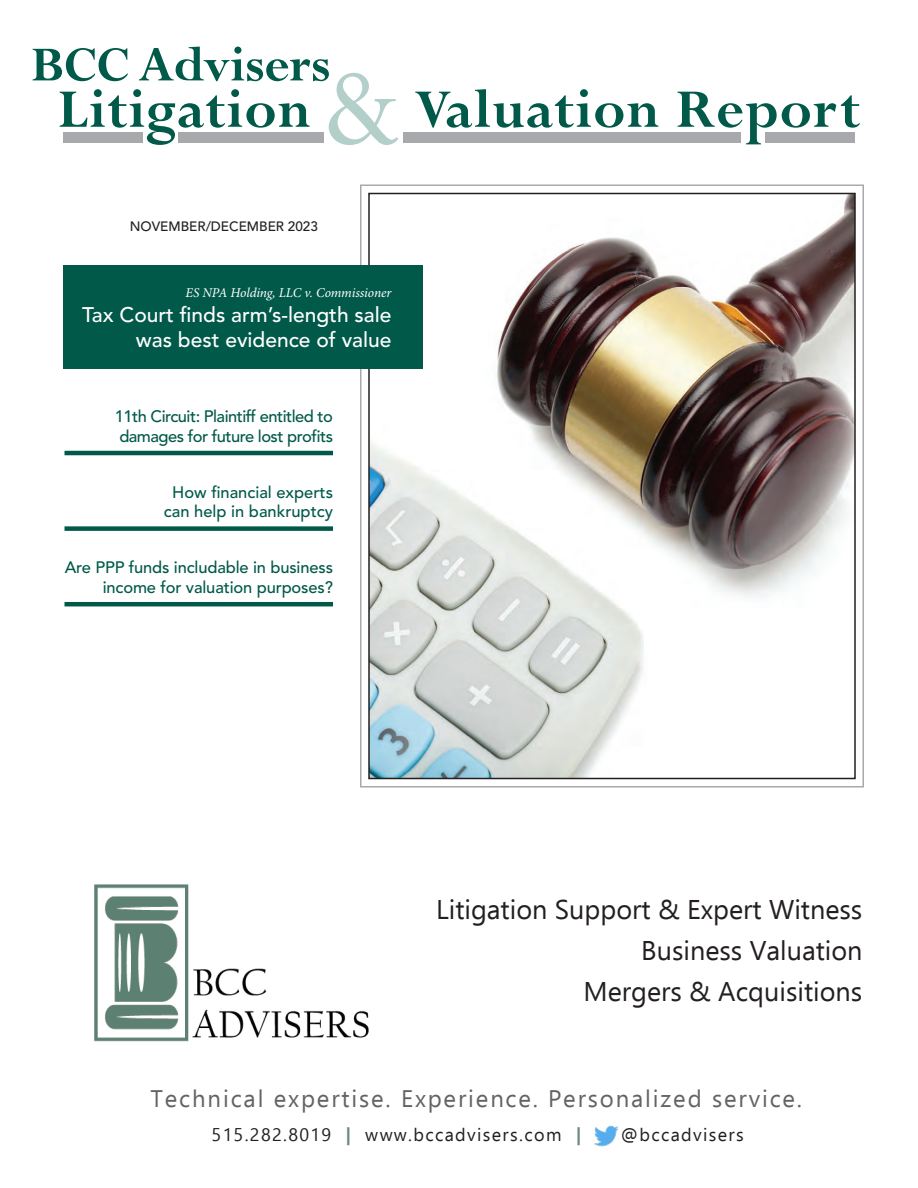
<style>
.page{position:relative;width:918px;height:1188px;background:#fff}
.page>*{position:absolute;margin:0;border:0;box-sizing:border-box;transform-origin:0 0}
.t1{font:700 60px "Perpetua Std";letter-spacing:.01em;color:#005949}
.t2{font:700 54px "Perpetua Std";letter-spacing:-.01em;color:#005949}
.t3{font:27px/41.1px "Ebrima";color:#231f20;text-align:right}
.t4{font:24px "Ebrima";letter-spacing:.08em;color:#636366}
.t5{font:500 21px/25.2px "Avenir LT Std";color:#fff;text-align:right}
.t6{font:18px "Ebrima";letter-spacing:.075em;color:#231f20}
.t7{font:500 16.5px/19.8px "Avenir LT Std";letter-spacing:-.01em;color:#005949;text-align:center}
.t8{font:500 16.5px/19.8px "Avenir LT Std";letter-spacing:-.03em;color:#005949}
.t9{font:italic 13.5px "Minion Pro";letter-spacing:-.01em;color:#fff}
.t10{font:500 13.5px "Avenir LT Std";color:#231f20}
.s1{font-weight:400;font-size:129px;color:#b3cfca}
.s2{font-weight:700;color:#6a8a7f}
</style>
<div class="page">
<div style="left:360px;top:184px;width:504px;height:604px;border:2px solid #a8a9ad"></div>
<img style="left:371px;top:196px;width:482px;height:580px">
<div style="left:368px;top:193px;width:488px;height:586px;border:2px solid #231f20"></div>
<div style="left:63px;top:266px;width:360px;height:103px;background:#005949"></div>
<div style="left:63px;top:132px;width:79px;height:10px;background:#a8a9ad"></div>
<div style="left:178px;top:132px;width:146px;height:10px;background:#a8a9ad"></div>
<div style="left:404px;top:132px;width:337px;height:10px;background:#a8a9ad"></div>
<div style="left:765px;top:132px;width:90px;height:10px;background:#a8a9ad"></div>
<hr style="left:64px;top:451px;width:269px;height:4px;background:#005949">
<div style="left:64px;top:526px;width:269px;height:5px;background:#005949"></div>
<hr style="left:64px;top:602px;width:269px;height:4px;background:#005949">
<img style="left:94px;top:884px;width:275px;height:158px">
<img style="left:594px;top:1125px;width:25px;height:22px">
<h2 class="t2" style="left:31px;top:36px;width:301px">BCC Advisers</h2>
<h1 class="t1" style="left:58px;top:78px;width:804px">Litigation <span class="s1">&amp;</span> Valuation Report</h1>
<p class="t10" style="left:130px;top:218px;width:190px">NOVEMBER/DECEMBER 2023</p>
<p class="t9" style="left:185px;top:285px;width:208px">ES NPA Holding, LLC v. Commissioner</p>
<p class="t5" style="left:82px;top:303px;width:311px">Tax Court finds arm’s-length sale was best evidence of value</p>
<p class="t8" style="left:115px;top:407px;width:220px">11th Circuit: Plaintiff entitled to damages for future lost profits</p>
<p class="t7" style="left:164px;top:482px;width:171px">How financial experts can help in bankruptcy</p>
<p class="t7" style="left:65px;top:558px;width:270px;text-align:right">Are PPP funds includable in business income for valuation purposes?</p>
<h3 class="t3" style="left:436px;top:889px;width:428px">Litigation Support &amp; Expert Witness<br>Business Valuation<br>Mergers &amp; Acquisitions</h3>
<h3 class="t4" style="left:151px;top:1081px;width:653px">Technical expertise. Experience. Personalized service.</h3>
<p class="t6" style="left:212px;top:1122px;width:372px">515.282.8019 <span class="s2">|</span> www.bccadvisers.com <span class="s2">|</span></p>
<p class="t6" style="left:621px;top:1122px;width:125px">@bccadvisers</p>
</div>
